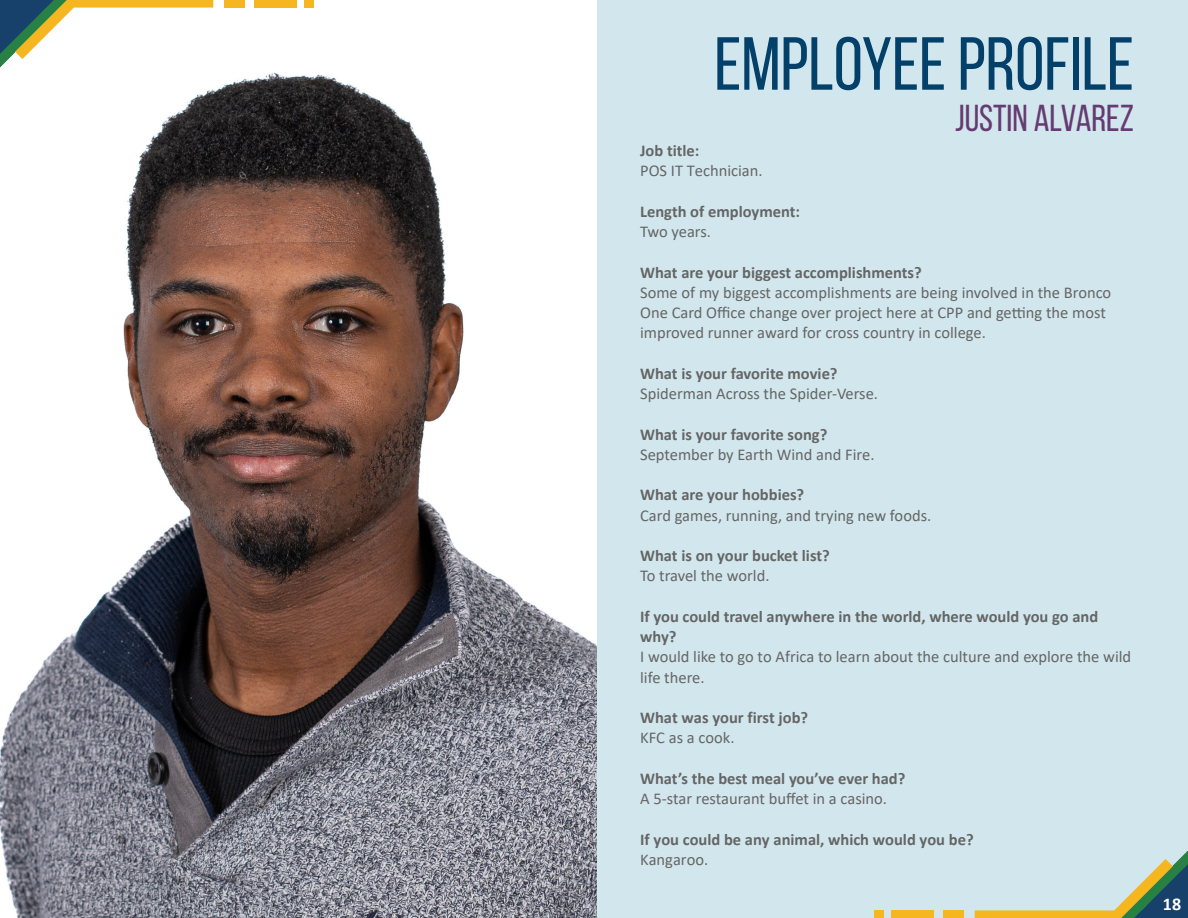
<style>
.page{position:relative;width:1188px;height:918px;background:#fff}
.page>*{position:absolute;margin:0;border:0;box-sizing:border-box;transform-origin:0 0}
._135_Header_Bebas_Neue{font:75px "Bebas Neue";color:#03406a}
._57_Content_Bebas_Neue{font:37.5px "Bebas Neue";color:#653b71}
.t1{font:700 18px "Calibri";color:#fff}
.t2{font:16.5px/20.2px "Calibri";color:#656565}
.t3{font:700 16.5px/20.2px "Calibri";color:#656565}
.s1{font-weight:700}
.s2{font-weight:400}
</style>
<div class="page">
<div style="left:596px;top:0;width:592px;height:918px;background:#d2e7ed"></div>
<img style="left:0;top:0;width:596px;height:918px">
<div style="left:304px;top:0;width:10px;height:8px;background:#f5b61f"></div>
<div style="left:254px;top:0;width:43px;height:8px;background:#f5b61f"></div>
<div style="left:225px;top:0;width:20px;height:8px;background:#f5b61f"></div>
<svg style="left:0;top:0;width:213px;height:68px"></svg>
<div style="left:874px;top:910px;width:10px;height:8px;background:#f5b61f"></div>
<div style="left:891px;top:910px;width:43px;height:8px;background:#f5b61f"></div>
<div style="left:943px;top:910px;width:20px;height:8px;background:#f5b61f"></div>
<svg style="left:975px;top:850px;width:213px;height:68px"></svg>
<p class="_135_Header_Bebas_Neue" style="left:714px;top:23px;width:421px">EMPLOYEE PROFILE</p>
<p class="_57_Content_Bebas_Neue" style="left:955px;top:98px;width:180px">JUSTIN ALVAREZ</p>
<p class="t2" style="left:640px;top:140px;width:124px"><span class="s1">Job title:<br></span>POS IT Technician.</p>
<p class="t3" style="left:640px;top:201px;width:161px">Length of employment:<br><span class="s2">Two years.</span></p>
<p class="t2" style="left:640px;top:261px;width:473px"><span class="s1">What are your biggest accomplishments?<br></span>Some of my biggest accomplishments are being involved in the Bronco One Card Office change over project here at CPP and getting the most improved runner award for cross country in college.</p>
<p class="t2" style="left:640px;top:363px;width:239px"><span class="s1">What is your favorite movie?<br></span>Spiderman Across the Spider-Verse.</p>
<p class="t2" style="left:640px;top:423px;width:236px"><span class="s1">What is your favorite song?<br></span>September by Earth Wind and Fire.</p>
<p class="t2" style="left:640px;top:484px;width:293px"><span class="s1">What are your hobbies?<br></span>Card games, running, and trying new foods.</p>
<p class="t3" style="left:640px;top:545px;width:191px">What is on your bucket list?<br><span class="s2">To travel the world.</span></p>
<p class="t2" style="left:640px;top:606px;width:493px"><span class="s1">If you could travel anywhere in the world, where would you go and why?<br></span>I would like to go to Africa to learn about the culture and explore the wild life there.</p>
<p class="t3" style="left:640px;top:707px;width:170px">What was your first job?<br><span class="s2">KFC as a cook.</span></p>
<p class="t2" style="left:640px;top:768px;width:267px"><span class="s1">What’s the best meal you’ve ever had?<br></span>A 5-star restaurant buffet in a casino.</p>
<p class="t3" style="left:640px;top:829px;width:335px">If you could be any animal, which would you be?<br><span class="s2">Kangaroo.</span></p>
<p class="t1" style="left:1163px;top:892px;width:20px">18</p>
</div>
